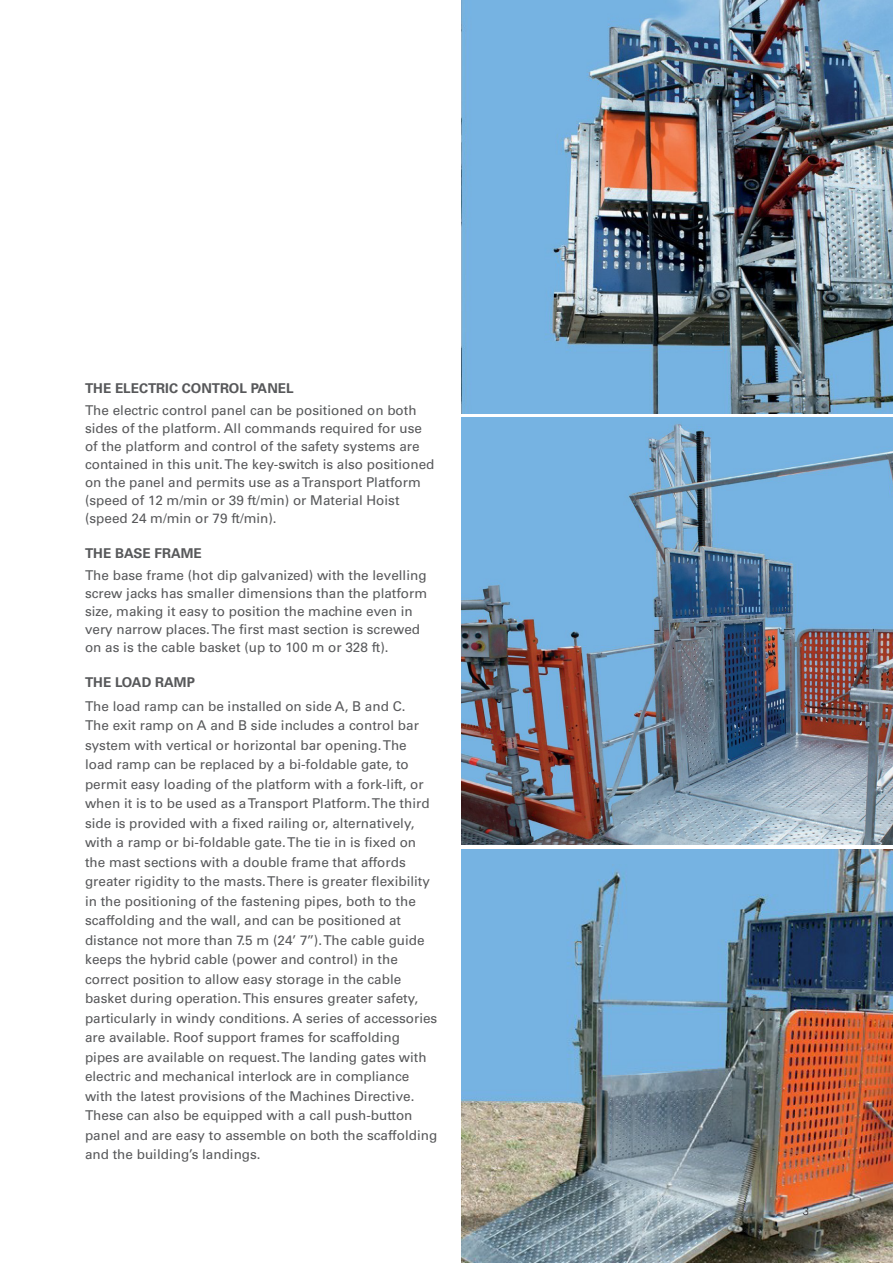
<style>
.page{position:relative;width:893px;height:1263px;background:#fff}
.page>*{position:absolute;margin:0;border:0;box-sizing:border-box;transform-origin:0 0}
.Regular_text{font:13.5px/19.5px "Univers LT Std";color:#57585a}
.Headline{font:700 13.5px "Univers LT Std";color:#57585a}
.t1{font:300 11.25px "Univers LT Std";color:#231f20}
</style>
<div class="page">
<img style="left:462px;top:0;width:431px;height:414px">
<img style="left:462px;top:417px;width:431px;height:427px">
<img style="left:462px;top:849px;width:431px;height:414px">
<p class="Headline" style="left:85px;top:380px;width:210px">THE ELECTRIC CONTROL PANEL</p>
<p class="Regular_text" style="left:85px;top:401px;width:351px;line-height:18px">The electric control panel can be positioned on both sides of the platform. All commands required for use of the platform and control of the safety systems are contained in this unit. The key-switch is also positioned on the panel and permits use as a Transport Platform (speed of 12 m/min or 39 ft/min) or Material Hoist (speed 24 m/min or 79 ft/min).</p>
<p class="Headline" style="left:85px;top:545px;width:118px">THE BASE FRAME</p>
<p class="Regular_text" style="left:85px;top:566px;width:344px;line-height:18px">The base frame (hot dip galvanized) with the levelling screw jacks has smaller dimensions than the platform size, making it easy to position the machine even in very narrow places. The first mast section is screwed on as is the cable basket (up to 100 m or 328 ft).</p>
<p class="Headline" style="left:85px;top:674px;width:111px">THE LOAD RAMP</p>
<p class="Regular_text" style="left:85px;top:696px;width:354px">The load ramp can be installed on side A, B and C.<br>The exit ramp on A and B side includes a control bar system with vertical or horizontal bar opening. The load ramp can be replaced by a bi-foldable gate, to permit easy loading of the platform with a fork-lift, or when it is to be used as a Transport Platform. The third side is provided with a fixed railing or, alternatively, with a ramp or bi-foldable gate. The tie in is fixed on the mast sections with a double frame that affords greater rigidity to the masts. There is greater flexibility in the positioning of the fastening pipes, both to the scaffolding and the wall, and can be positioned at distance not more than 7.5 m (24’ 7’’). The cable guide keeps the hybrid cable (power and control) in the correct position to allow easy storage in the cable basket during operation. This ensures greater safety, particularly in windy conditions. A series of accessories are available. Roof support frames for scaffolding pipes are available on request. The landing gates with electric and mechanical interlock are in compliance with the latest provisions of the Machines Directive.<br>These can also be equipped with a call push-button panel and are easy to assemble on both the scaffolding and the building’s landings.</p>
<p class="t1" style="left:803px;top:1204px;width:8px">3</p>
</div>
